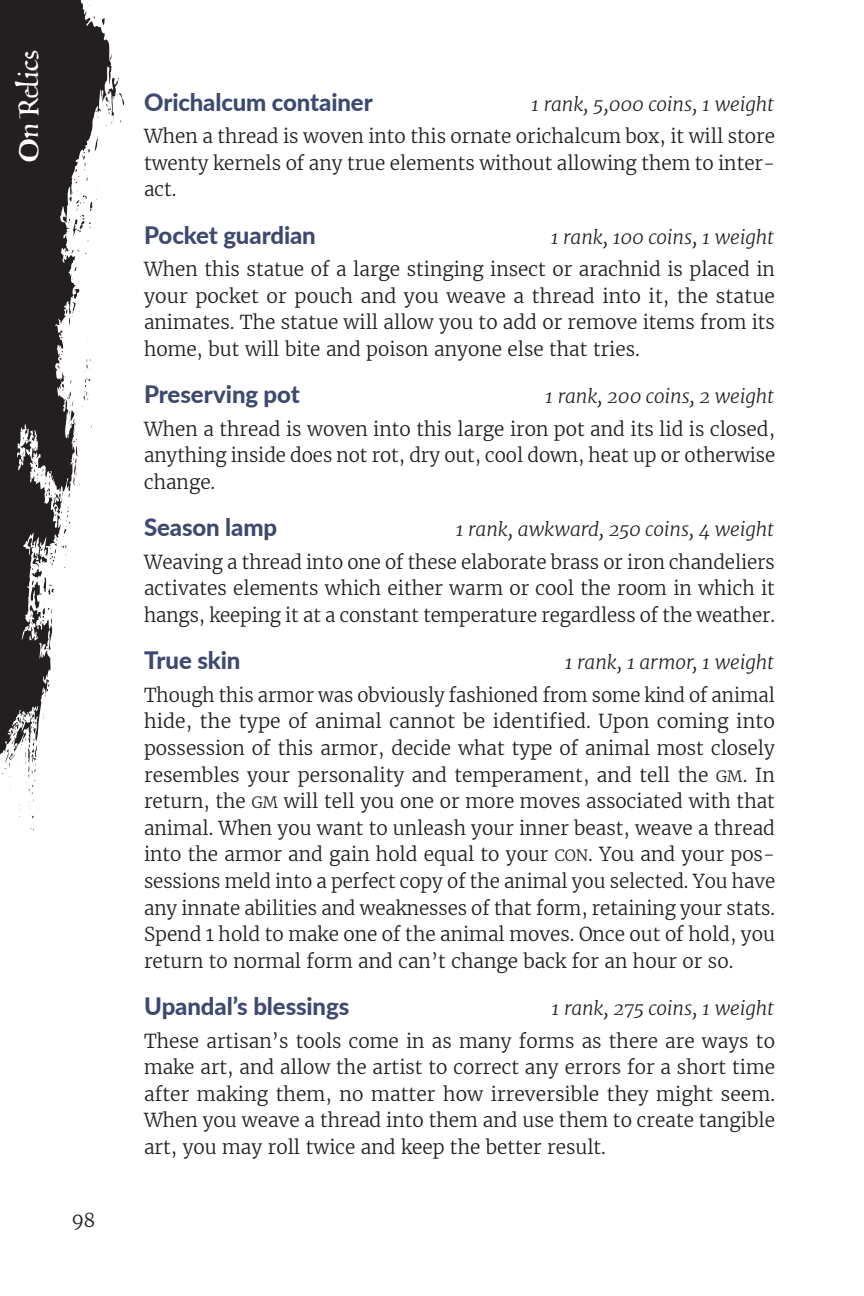
<style>
.page{position:relative;width:864px;height:1296px;background:#fff}
.page>*{position:absolute;margin:0;border:0;box-sizing:border-box;transform-origin:0 0}
.t1{font:36px "Eadui";color:#fff}
.Header_3{font:800 24px "Lato";letter-spacing:-.005em;color:#3e4971}
.firstLine{font:300 19px/26.6px "Merriweather";color:#231f20;text-align:justify}
.Header_3-2{font:italic 300 19px "Merriweather";letter-spacing:-.01em;color:#231f20}
.s1{font-size:15.4px}
</style>
<div class="page">
<svg style="left:0;top:0;width:125px;height:830px;fill:#231f20"></svg>
<h1 class="t1" style="left:5px;top:162px;width:113px;rotate:-90deg">On Relics</h1>
<p class="firstLine" style="left:71px;top:1207px;width:25px">98</p>
<p class="Header_3" style="left:144px;top:84px;width:230px">Orichalcum container</p>
<p class="Header_3-2" style="left:531px;top:92px;width:244px">1 rank, 5,000 coins, 1 weight</p>
<p class="firstLine" style="left:144px;top:123px;width:633px">When a thread is woven into this ornate orichalcum box, it will store twenty kernels of any true elements without allowing them to inter&shy;act.</p>
<p class="Header_3" style="left:144px;top:217px;width:173px">Pocket guardian</p>
<p class="Header_3-2" style="left:550px;top:225px;width:225px">1 rank, 100 coins, 1 weight</p>
<p class="firstLine" style="left:144px;top:256px;width:633px">When this statue of a large stinging insect or arachnid is placed in your pocket or pouch and you weave a thread into it, the statue animates. The statue will allow you to add or remove items from its home, but will bite and poison anyone else that tries.</p>
<p class="Header_3" style="left:144px;top:377px;width:157px">Preserving pot</p>
<p class="Header_3-2" style="left:545px;top:385px;width:231px">1 rank, 200 coins, 2 weight</p>
<p class="firstLine" style="left:144px;top:416px;width:633px">When a thread is woven into this large iron pot and its lid is closed, anything inside does not rot, dry out, cool down, heat up or otherwise change.</p>
<p class="Header_3" style="left:144px;top:510px;width:135px">Season lamp</p>
<p class="Header_3-2" style="left:455px;top:518px;width:320px">1 rank, awkward, 250 coins, 4 weight</p>
<p class="firstLine" style="left:144px;top:549px;width:633px">Weaving a thread into one of these elaborate brass or iron chandeliers activates elements which either warm or cool the room in which it hangs, keeping it at a constant temperature regardless of the weather.</p>
<p class="Header_3" style="left:144px;top:643px;width:98px">True skin</p>
<p class="Header_3-2" style="left:564px;top:651px;width:211px">1 rank, 1 armor, 1 weight</p>
<p class="firstLine" style="left:144px;top:682px;width:633px">Though this armor was obviously fashioned from some kind of animal hide, the type of animal cannot be identified. Upon coming into possession of this armor, decide what type of animal most closely resembles your personality and temperament, and tell the <span class="s1">GM</span>. In return, the <span class="s1">GM</span> will tell you one or more moves associated with that animal. When you want to unleash your inner beast, weave a thread into the armor and gain hold equal to your <span class="s1">CON</span>. You and your pos&shy;sessions meld into a perfect copy of the animal you selected. You have any innate abilities and weaknesses of that form, retaining your stats.<br>Spend 1 hold to make one of the animal moves. Once out of hold, you return to normal form and can’t change back for an hour or so.</p>
<p class="Header_3" style="left:144px;top:988px;width:207px">Upandal’s blessings</p>
<p class="Header_3-2" style="left:551px;top:996px;width:224px">1 rank, 275 coins, 1 weight</p>
<p class="firstLine" style="left:144px;top:1028px;width:633px">These artisan’s tools come in as many forms as there are ways to make art, and allow the artist to correct any errors for a short time after making them, no matter how irreversible they might seem.<br>When you weave a thread into them and use them to create tangible art, you may roll twice and keep the better result.</p>
</div>
